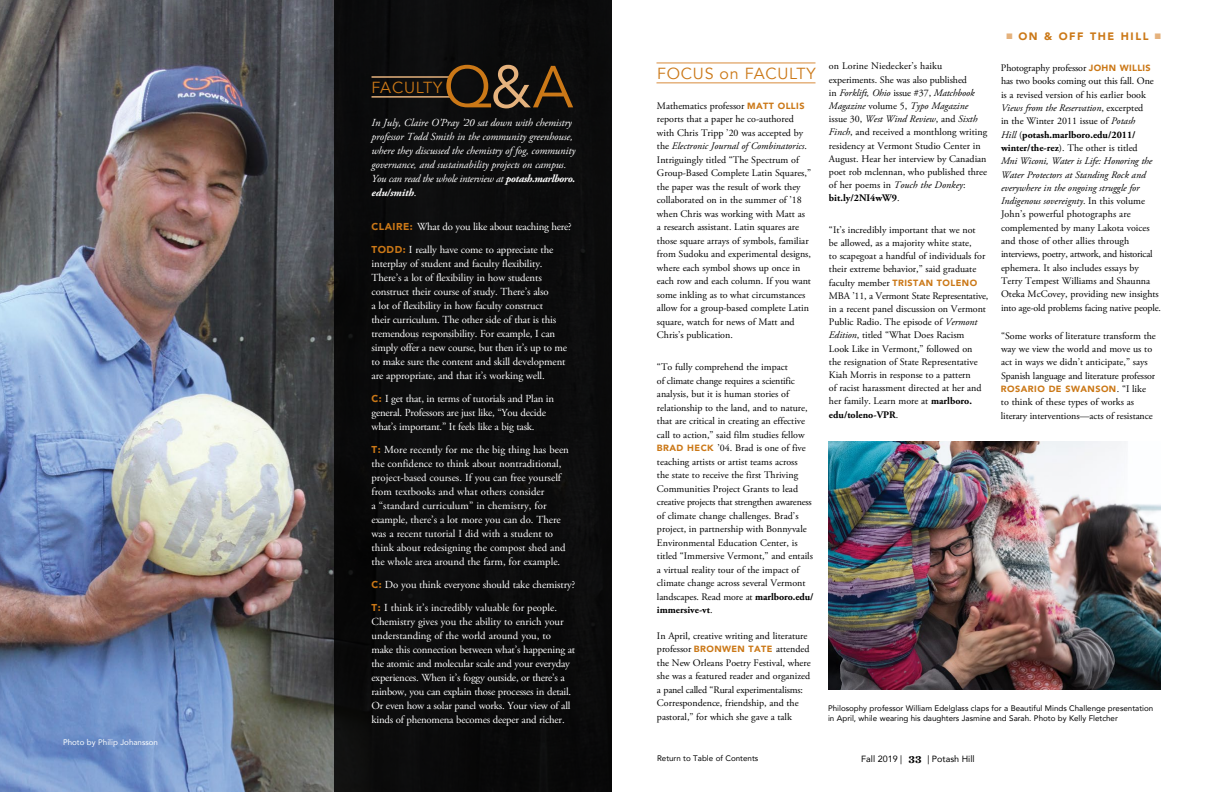
<style>
.page{position:relative;width:1224px;height:792px;background:#fff}
.page>*{position:absolute;margin:0;border:0;box-sizing:border-box;transform-origin:0 0}
.t1{font:58.7px "Avenir";color:#cb7817}
.t2{font:16px "Avenir";letter-spacing:.05em;color:#cb7817}
.t3{font:700 11px "Chronicle Text G1";color:#000}
.t4{font:10.8px/14px "Adobe Garamond Pro";letter-spacing:-.01em;color:#fff}
.t5{font:italic 10.8px/14px "Adobe Garamond Pro";letter-spacing:-.01em;color:#fff}
.t6{font:900 10.8px "Avenir";letter-spacing:.15em;color:#cb7817}
.t7{font:10px/13.5px "Adobe Garamond Pro";color:#000}
.t8{font:900 9px "Avenir";letter-spacing:.05em;color:#cb7817}
.t9{font:9px "Avenir";color:#000}
.t10{font:8px/10px "Avenir";color:#000}
.t11{font:8px "Avenir";color:#fff}
.s1{color:#e5b27d}
.s2{font-weight:700}
.s3{font-style:normal}
.s4{font-family:"Avenir";font-weight:900;font-size:10px;color:#cb7817}
.s5{font-family:"Avenir";font-weight:900;font-size:9px;color:#cb7817}
.s6{font-style:italic}
.s7{font-family:"Adobe Garamond Pro";font-weight:400;font-size:10px;color:#000}
</style>
<div class="page">
<img style="left:0;top:0;width:335px;height:792px">
<div style="left:335px;top:0;width:277px;height:792px;background:#0b0c0c"></div>
<hr style="left:372px;top:96px;width:79px;height:2px;background:#e5b27d">
<hr style="left:372px;top:76px;width:79px;height:2px;background:#e5b27d">
<img style="left:828px;top:441px;width:333px;height:248px">
<hr style="left:656px;top:82px;width:160px;height:2px;background:#e5b27d">
<hr style="left:656px;top:62px;width:160px;height:2px;background:#e5b27d">
<p class="t11" style="left:63px;top:736px;width:97px">Photo by Philip Johansson</p>
<h1 class="t1" style="left:444px;top:52px;width:131px">Q<span class="s1">&amp;</span>A</h1>
<h2 class="t2" style="left:371px;top:78px;width:72px">FACULTY</h2>
<p class="t5" style="left:372px;top:116px;width:205px">In July, Claire O’Pray ’20 sat down with chemistry professor Todd Smith in the community greenhouse, where they discussed the chemistry of fog, community governance, and sustainability projects on campus.<br>You can read the whole interview at <span class="s2">potash.marlboro. edu/smith</span><span class="s3">.</span></p>
<p class="t4" style="left:372px;top:215px;width:202px;line-height:23px"><span class="s4">CLAIRE:</span> What do you like about teaching here?<br><span class="s4">TODD:</span> I really have come to appreciate the</p>
<p class="t4" style="left:372px;top:257px;width:197px">interplay of student and faculty flexibility.<br>There’s a lot of flexibility in how students construct their course of study. There’s also<br>a lot of flexibility in how faculty construct<br>their curriculum. The other side of that is this tremendous responsibility. For example, I can simply offer a new course, but then it’s up to me to make sure the content and skill development are appropriate, and that it’s working well.</p>
<p class="t4" style="left:372px;top:392px;width:184px"><span class="s4">C:</span> I get that, in terms of tutorials and Plan in general. Professors are just like, “You decide what’s important.” It feels like a big task.</p>
<p class="t4" style="left:372px;top:443px;width:199px"><span class="s4">T:</span> More recently for me the big thing has been the confidence to think about nontraditional, project-based courses. If you can free yourself from textbooks and what others consider<br>a “standard curriculum” in chemistry, for example, there’s a lot more you can do. There was a recent tutorial I did with a student to think about redesigning the compost shed and the whole area around the farm, for example.</p>
<p class="t4" style="left:372px;top:573px;width:205px;line-height:23px"><span class="s4">C:</span> Do you think everyone should take chemistry?<br><span class="s4">T:</span> I think it’s incredibly valuable for people.</p>
<p class="t4" style="left:372px;top:615px;width:205px">Chemistry gives you the ability to enrich your understanding of the world around you, to make this connection between what’s happening at the atomic and molecular scale and your everyday experiences. When it’s foggy outside, or there’s a rainbow, you can explain those processes in detail.<br>Or even how a solar panel works. Your view of all kinds of phenomena becomes deeper and richer.</p>
<h2 class="t2" style="left:657px;top:64px;width:160px">FOCUS on FACULTY</h2>
<p class="t7" style="left:657px;top:99px;width:156px">Mathematics professor <span class="s5">MATT OLLIS </span>reports that a paper he co-authored with Chris Tripp ’20 was accepted by the <span class="s6">Electronic Journal of Combinatorics</span>.<br>Intriguingly titled “The Spectrum of Group-Based Complete Latin Squares,” the paper was the result of work they collaborated on in the summer of ’18 when Chris was working with Matt as a research assistant. Latin squares are those square arrays of symbols, familiar from Sudoku and experimental designs, where each symbol shows up once in each row and each column. If you want some inkling as to what circumstances allow for a group-based complete Latin square, watch for news of Matt and Chris’s publication.</p>
<p class="t7" style="left:657px;top:361px;width:158px">“To fully comprehend the impact<br>of climate change requires a scientific analysis, but it is human stories of relationship to the land, and to nature, that are critical in creating an effective call to action,” said film studies fellow <span class="s5">BRAD HECK</span> ’04. Brad is one of five teaching artists or artist teams across<br>the state to receive the first Thriving Communities Project Grants to lead creative projects that strengthen awareness of climate change challenges. Brad’s project, in partnership with Bonnyvale Environmental Education Center, is titled “Immersive Vermont,” and entails a virtual reality tour of the impact of climate change across several Vermont landscapes. Read more at <span class="s2">marlboro.edu/ immersive-vt</span>.</p>
<p class="t7" style="left:657px;top:629px;width:155px">In April, creative writing and literature professor <span class="s5">BRONWEN TATE</span> attended the New Orleans Poetry Festival, where she was a featured reader and organized a panel called “Rural experimentalisms:<br>Correspondence, friendship, and the pastoral,” for which she gave a talk</p>
<p class="t7" style="left:829px;top:60px;width:160px;line-height:13.2px">on Lorine Niedecker’s haiku experiments. She was also published<br>in <span class="s6">Forklift, Ohio</span> issue #37, <span class="s6">Matchbook Magazine</span> volume 5, <span class="s6">Typo Magazine </span>issue 30, <span class="s6">West Wind Review</span>, and <span class="s6">Sixth Finch</span>, and received a monthlong writing residency at Vermont Studio Center in August. Hear her interview by Canadian poet rob mclennan, who published three of her poems in <span class="s6">Touch the Donkey</span>: <span class="s2">bit.ly/2NI4wW9</span>.</p>
<p class="t7" style="left:829px;top:223px;width:161px;line-height:13.2px">“It’s incredibly important that we not<br>be allowed, as a majority white state,<br>to scapegoat a handful of individuals for their extreme behavior,” said graduate faculty member <span class="s5">TRISTAN TOLENO </span>MBA ’11, a Vermont State Representative, in a recent panel discussion on Vermont Public Radio. The episode of <span class="s6">Vermont Edition</span>, titled “What Does Racism<br>Look Like in Vermont,” followed on<br>the resignation of State Representative Kiah Morris in response to a pattern<br>of racist harassment directed at her and her family. Learn more at <span class="s2">marlboro. edu/toleno-VPR</span>.</p>
<p class="t6" style="left:1006px;top:27px;width:156px"><span class="s1">■</span> ON &amp; OFF THE HILL <span class="s1">■</span></p>
<p class="t7" style="left:1001px;top:62px;width:162px">Photography professor <span class="s5">JOHN WILLIS </span>has two books coming out this fall. One is a revised version of his earlier book <span class="s6">Views from the Reservation</span>, excerpted<br>in the Winter 2011 issue of <span class="s6">Potash<br>Hill</span> (<span class="s2">potash.marlboro.edu/2011/ winter/the-rez</span>). The other is titled<br><span class="s6">Mni Wiconi, Water is Life: Honoring the Water Protectors at Standing Rock and everywhere in the ongoing struggle for Indigenous sovereignty</span>. In this volume John’s powerful photographs are complemented by many Lakota voices and those of other allies through interviews, poetry, artwork, and historical ephemera. It also includes essays by Terry Tempest Williams and Shaunna Oteka McCovey, providing new insights into age-old problems facing native people.</p>
<p class="t7" style="left:1001px;top:329px;width:156px">“Some works of literature transform the way we view the world and move us to act in ways we didn’t anticipate,” says Spanish language and literature professor</p>
<p class="t8" style="left:1001px;top:381px;width:146px">ROSARIO DE SWANSON<span class="s7">. “I like</span></p>
<p class="t7" style="left:1001px;top:396px;width:153px">to think of these types of works as literary interventions—acts of resistance</p>
<p class="t10" style="left:828px;top:703px;width:327px">Philosophy professor William Edelglass claps for a Beautiful Minds Challenge presentation in April, while wearing his daughters Jasmine and Sarah. Photo by Kelly Fletcher</p>
<p class="t10" style="left:657px;top:753px;width:103px">Return to Table of Contents</p>
<p class="t9" style="left:861px;top:752px;width:43px">Fall 2019 |</p>
<p class="t9" style="left:927px;top:752px;width:49px">| Potash Hill</p>
<p class="t3" style="left:909px;top:750px;width:14px">33</p>
</div>
